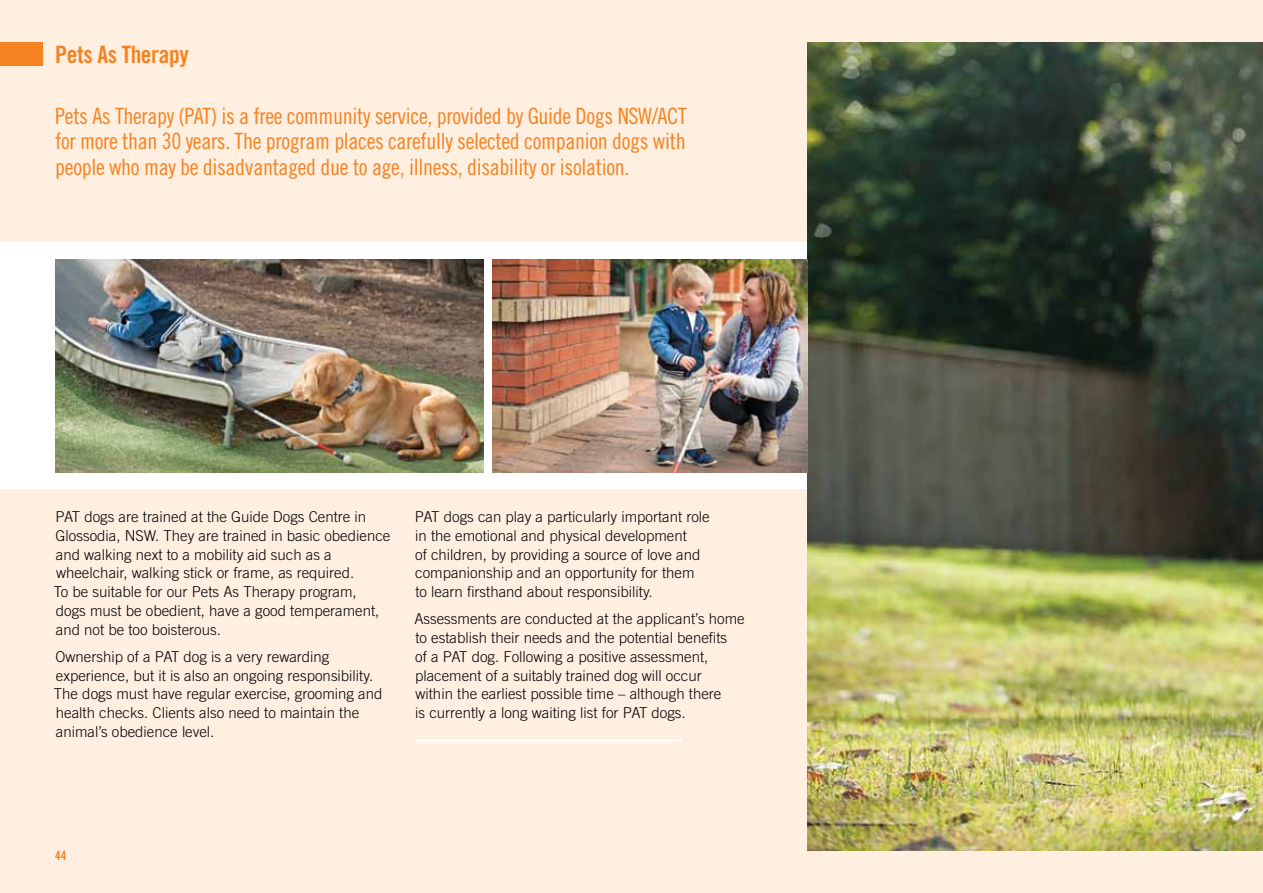
<style>
.page{position:relative;width:1263px;height:893px;background:#ffefe1}
.page>*{position:absolute;margin:0;border:0;box-sizing:border-box;transform-origin:0 0}
.t1{font:24px "Trade Gothic Bold Cond Twenty";letter-spacing:-.015em;color:#f58220}
.t2{font:22.5px/25.5px "Trade Gothic Cond Eighteen";letter-spacing:-.015em;color:#f58220;text-align:justify}
.t3{font:300 15px/18.8px "Trade Gothic";color:#000}
.t4{font:12.75px "Trade Gothic Bold Cond Twenty";color:#f58220}
</style>
<div class="page">
<div style="left:0;top:43px;width:43px;height:23px;background:#f58220"></div>
<div style="left:0;top:242px;width:808px;height:247px;background:#fff"></div>
<img style="left:808px;top:43px;width:455px;height:807px">
<hr style="left:415px;top:739px;width:267px;height:3px;background:#fff">
<img style="left:55px;top:259px;width:429px;height:213px">
<img style="left:492px;top:259px;width:316px;height:213px">
<h1 class="t1" style="left:55px;top:40px;width:135px">Pets As Therapy</h1>
<p class="t2" style="left:55px;top:103px;width:633px">Pets As Therapy (PAT) is a free community service, provided by Guide Dogs NSW/ACT for more than 30 years. The program places carefully selected companion dogs with people who may be disadvantaged due to age, illness, disability or isolation.</p>
<p class="t3" style="left:54px;top:507px;width:338px">PAT dogs are trained at the Guide Dogs Centre in Glossodia, NSW. They are trained in basic obedience and walking next to a mobility aid such as a wheelchair, walking stick or frame, as required.<br>To be suitable for our Pets As Therapy program, dogs must be obedient, have a good temperament, and not be too boisterous.</p>
<p class="t3" style="left:54px;top:647px;width:330px">Ownership of a PAT dog is a very rewarding experience, but it is also an ongoing responsibility.<br>The dogs must have regular exercise, grooming and health checks. Clients also need to maintain the animal’s obedience level.</p>
<p class="t3" style="left:415px;top:507px;width:296px">PAT dogs can play a particularly important role in the emotional and physical development<br>of children, by providing a source of love and companionship and an opportunity for them<br>to learn firsthand about responsibility.</p>
<p class="t3" style="left:414px;top:609px;width:332px">Assessments are conducted at the applicant’s home to establish their needs and the potential benefits<br>of a PAT dog. Following a positive assessment, placement of a suitably trained dog will occur<br>within the earliest possible time – although there<br>is currently a long waiting list for PAT dogs.</p>
<p class="t4" style="left:55px;top:848px;width:13px">44</p>
</div>
